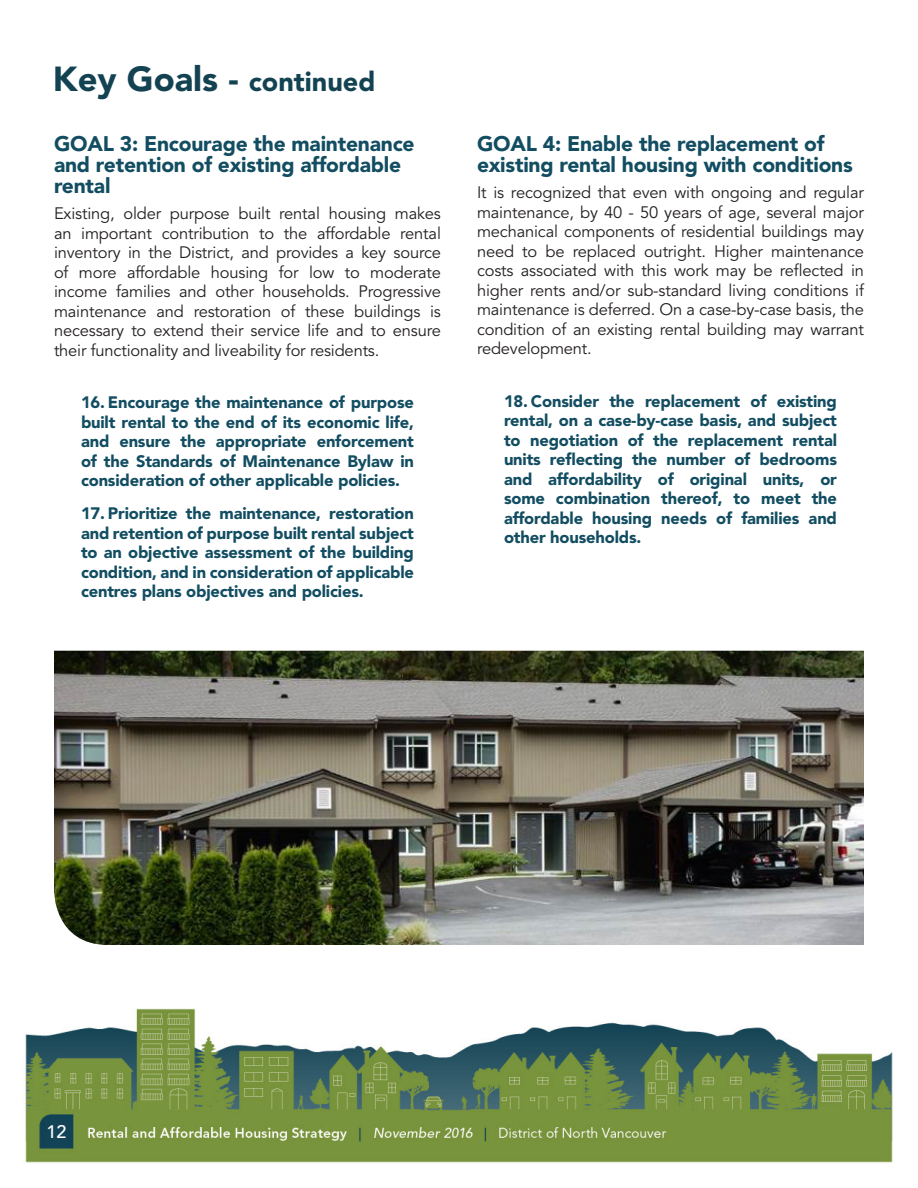
<style>
.page{position:relative;width:918px;height:1188px;background:#fff}
.page>*{position:absolute;margin:0;border:0;box-sizing:border-box;transform-origin:0 0}
.t1{font:900 34.5px "Avenir LT Std";color:#134252}
.Heading_space_after{font:900 21px/21px "Avenir LT Std";letter-spacing:-.01em;color:#124d61}
.t2{font:500 18px "Avenir LT Std";color:#fff}
.Regular_Text{font:16.5px/19.5px "Avenir LT Std";letter-spacing:-.01em;color:#231f20;text-align:justify}
.Goal{font:900 16.5px/19.5px "Avenir LT Std";letter-spacing:-.01em;color:#124d61;text-align:justify}
.s1{font-size:27px}
</style>
<div class="page">
<img style="left:24px;top:650px;width:869px;height:514px">
<img style="left:54px;top:651px;width:810px;height:294px">
<p class="t1" style="left:53px;top:58px;width:324px">Key Goals - <span class="s1">continued</span></p>
<p class="Heading_space_after" style="left:54px;top:133px;width:362px">GOAL 3: Encourage the maintenance and retention of existing affordable rental</p>
<p class="Regular_Text" style="left:54px;top:204px;width:389px">Existing, older purpose built rental housing makes an important contribution to the affordable rental inventory in the District, and provides a key source of more affordable housing for low to moderate income families and other households. Progressive maintenance and restoration of these buildings is necessary to extend their service life and to ensure their functionality and liveability for residents.</p>
<p class="Goal" style="left:81px;top:393px;width:335px">16. Encourage the maintenance of purpose built rental to the end of its economic life, and ensure the appropriate enforcement of the Standards of Maintenance Bylaw in consideration of other applicable policies.</p>
<p class="Goal" style="left:81px;top:504px;width:335px">17. Prioritize the maintenance, restoration and retention of purpose built rental subject to an objective assessment of the building condition, and in consideration of applicable centres plans objectives and policies.</p>
<p class="Heading_space_after" style="left:477px;top:133px;width:377px">GOAL 4: Enable the replacement of existing rental housing with conditions</p>
<p class="Regular_Text" style="left:477px;top:183px;width:389px">It is recognized that even with ongoing and regular maintenance, by 40 - 50 years of age, several major mechanical components of residential buildings may need to be replaced outright. Higher maintenance costs associated with this work may be reflected in higher rents and/or sub-standard living conditions if maintenance is deferred. On a case-by-case basis, the condition of an existing rental building may warrant redevelopment.</p>
<p class="Goal" style="left:504px;top:391px;width:335px">18. Consider the replacement of existing rental, on a case-by-case basis, and subject to negotiation of the replacement rental units reflecting the number of bedrooms and affordability of original units, or some combination thereof, to meet the affordable housing needs of families and other households.</p>
<p class="t2" style="left:46px;top:1122px;width:22px">12</p>
</div>
